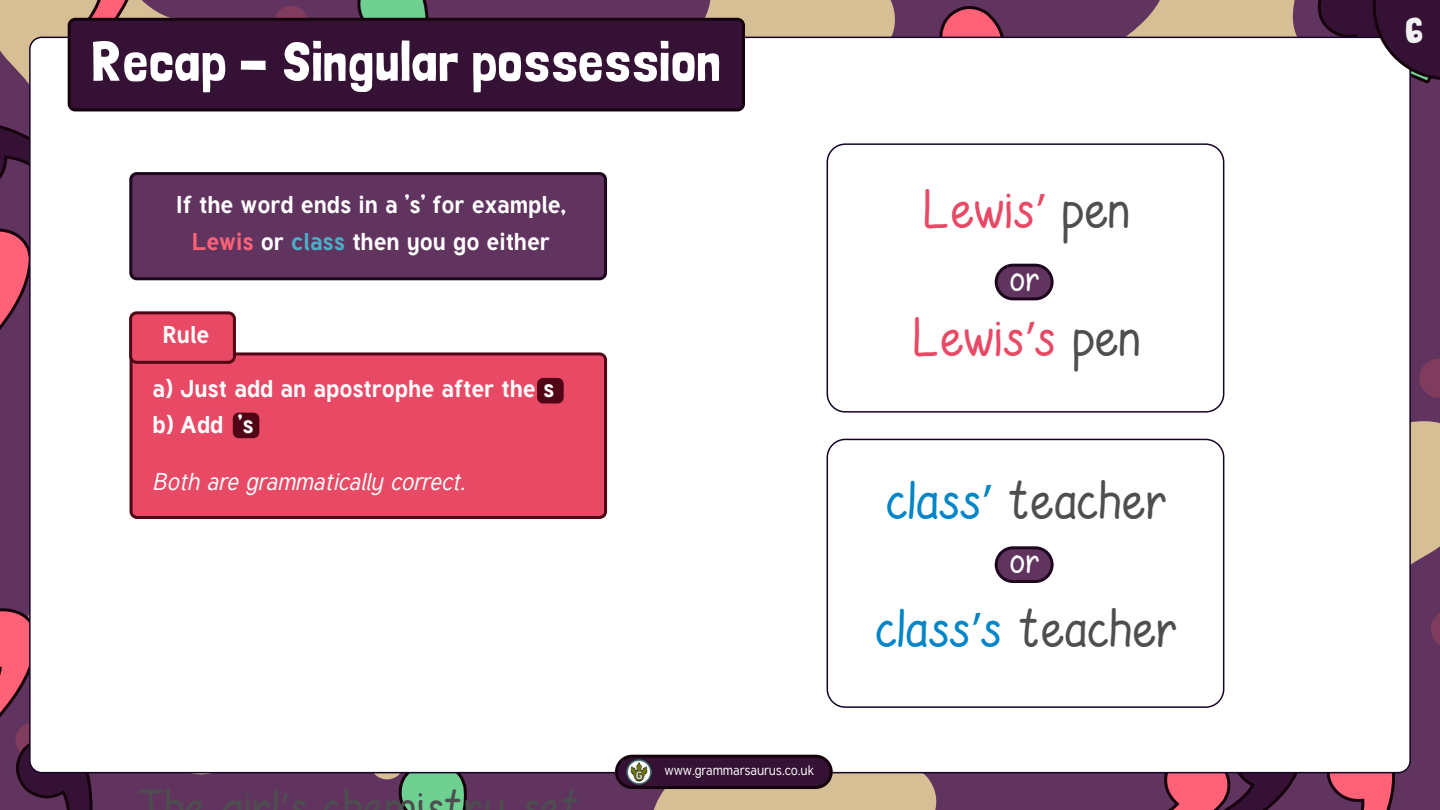
<style>
.page{position:relative;width:1440px;height:810px;background:#61345f}
.page>*{position:absolute;margin:0;border:0;box-sizing:border-box;transform-origin:0 0}
.t1{font:55.5px "Londrina Solid";color:#fff}
.t2{font:49.95px "Saridezra Hand";color:#4d4e4f}
.t3{font:49.95px "Saridezra Hand";color:#e84a66}
.t4{font:45px "Saridezra Hand";color:#4d4e4f}
.t5{font:36px "Londrina Solid";color:#f1f1f2}
.t6{font:33.3px "Saridezra Hand";color:#fff}
.t7{font:700 24px/36.9px "Tuffy";color:#fff;text-align:center}
.t8{font:italic 24px "Tuffy";color:#fff}
.t9{font:13.65px "Tuffy";color:#fff}
.s1{color:#ff6277}
.s2{color:#48b0c7}
.s3{font-family:"Myriad Pro"}
.s4{color:#4d4e4f}
.s5{color:#0085c8}
.s6{font-family:"Myriad Pro";color:#0085c8}
</style>
<div class="page">
<svg style="left:0;top:0;width:275px;height:84px;fill:#d7bf95"></svg>
<div style="left:274px;top:6px;width:34px;height:34px;background:#843e5d;border-radius:50%"></div>
<svg style="left:653px;top:773px;width:293px;height:37px;fill:#d7bf95"></svg>
<svg style="left:1043px;top:0;width:273px;height:37px;fill:#d7bf95"></svg>
<svg style="left:1411px;top:421px;width:29px;height:144px;fill:#d7bf95"></svg>
<svg style="left:1431px;top:613px;width:9px;height:32px"></svg>
<svg style="left:1419px;top:359px;width:21px;height:39px"></svg>
<svg style="left:0;top:125px;width:29px;height:54px"></svg>
<svg style="left:0;top:228px;width:29px;height:102px"></svg>
<svg style="left:71px;top:0;width:68px;height:18px"></svg>
<svg style="left:1131px;top:773px;width:169px;height:37px"></svg>
<svg style="left:663px;top:0;width:344px;height:37px"></svg>
<svg style="left:1325px;top:773px;width:73px;height:37px"></svg>
<svg style="left:0;top:608px;width:138px;height:202px"></svg>
<svg style="left:360px;top:773px;width:135px;height:37px"></svg>
<svg style="left:355px;top:0;width:77px;height:18px"></svg>
<div style="left:30px;top:37px;width:1380px;height:736px;background:#fff;border-radius:12px"></div>
<svg style="left:615px;top:755px;width:218px;height:34px"></svg>
<img style="left:626px;top:759px;width:26px;height:26px">
<svg style="left:1316px;top:0;width:124px;height:92px"></svg>
<div style="left:996px;top:265px;width:56px;height:34px;background:#61345f;border-radius:17px"></div>
<div style="left:995px;top:264px;width:59px;height:36px;border:3px solid #1e061e;border-radius:17px"></div>
<svg style="left:68px;top:18px;width:677px;height:93px;fill:#351235"></svg>
<div style="left:131px;top:174px;width:475px;height:105px;background:#61345f;border-radius:6px"></div>
<div style="left:129px;top:172px;width:478px;height:108px;border:3px solid #1e061e;border-radius:6px"></div>
<div style="left:131px;top:354px;width:475px;height:163px;background:#e84a66;border-radius:6px"></div>
<div style="left:130px;top:352px;width:477px;height:167px;border:3px solid #510415;border-radius:6px"></div>
<div style="left:537px;top:378px;width:27px;height:26px;background:#510415;border-radius:6px"></div>
<div style="left:233px;top:413px;width:26px;height:25px;background:#510415;border-radius:6px"></div>
<div style="left:131px;top:313px;width:103px;height:49px;background:#e84a66;border-radius:6px"></div>
<div style="left:129px;top:311px;width:107px;height:53px;border:3px solid #510415;border-radius:6px"></div>
<div style="left:996px;top:548px;width:56px;height:34px;background:#61345f;border-radius:17px"></div>
<div style="left:995px;top:546px;width:59px;height:37px;border:3px solid #1e061e;border-radius:17px"></div>
<div style="left:827px;top:143px;width:397px;height:270px;border:2px solid #160428;border-radius:18px"></div>
<div style="left:827px;top:439px;width:397px;height:269px;border:2px solid #160428;border-radius:18px"></div>
<h1 class="t1" style="left:91px;top:29px;width:632px">Recap - Singular possession</h1>
<p class="t7" style="left:176px;top:185px;width:391px">If the word ends in a ’s’ for example,<br><span class="s1">Lewis</span> or <span class="s2">class</span> then you go either</p>
<p class="t7" style="left:163px;top:315px;width:48px">Rule</p>
<p class="t7" style="left:153px;top:369px;width:403px;text-align:left">a) Just add an apostrophe after the s b) Add ’s</p>
<p class="t8" style="left:153px;top:467px;width:314px">Both are grammatically correct.</p>
<h3 class="t4" style="left:138px;top:784px;width:50px">Th</h3>
<h3 class="t4" style="left:245px;top:784px;width:222px">il<span class="s3">’</span> h it</h3>
<h3 class="t4" style="left:563px;top:784px;width:22px">t</h3>
<p class="t9" style="left:665px;top:762px;width:151px">www.grammarsaurus.co.uk</p>
<h2 class="t3" style="left:925px;top:184px;width:208px">Lewis<span class="s3">’</span> <span class="s4">pen</span></h2>
<h3 class="t6" style="left:1011px;top:261px;width:32px">or</h3>
<h2 class="t3" style="left:914px;top:312px;width:229px">Lewis<span class="s3">’</span>s <span class="s4">pen</span></h2>
<h2 class="t2" style="left:887px;top:475px;width:283px"><span class="s5">class</span><span class="s6">’</span> teacher</h2>
<h3 class="t6" style="left:1011px;top:544px;width:32px">or</h3>
<h2 class="t2" style="left:877px;top:603px;width:304px"><span class="s5">class</span><span class="s6">’</span><span class="s5">s</span> teacher</h2>
<h3 class="t5" style="left:1405px;top:9px;width:20px">61</h3>
</div>
